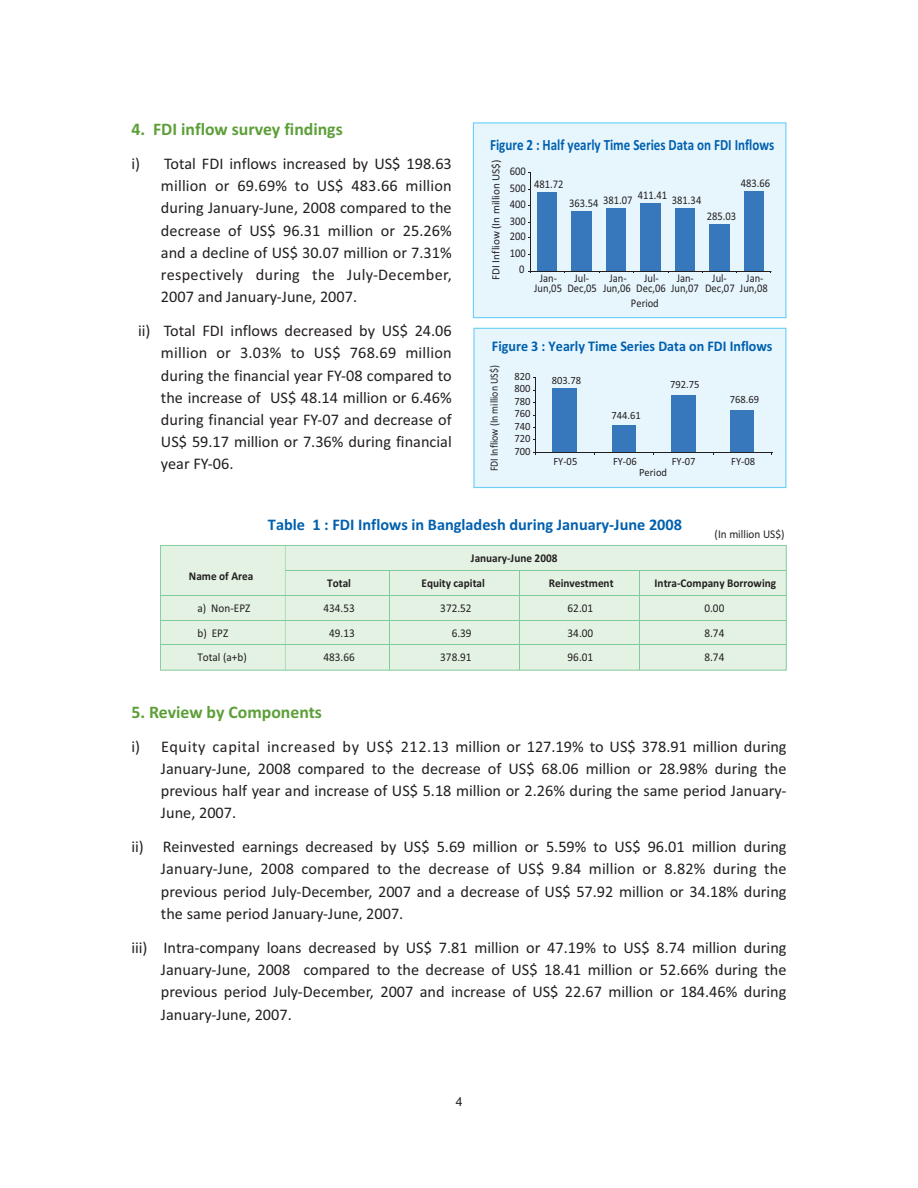
<style>
.page{position:relative;width:918px;height:1188px;background:#fff}
.page>*{position:absolute;margin:0;border:0;box-sizing:border-box;transform-origin:0 0}
.t1{font:700 17.7px "Calibri";color:#5c9f38}
.t2{font:16.35px/22.2px "Calibri";color:#231f20;text-align:justify}
.t3{font:700 16.35px "Calibri";color:#0060af}
.t4{font:700 15.6px "Calibri";color:#0060af;scale:.83 1}
.t5{font:700 14.85px "Calibri";color:#0060af;scale:.95 1}
.t6{font:12.3px "Arial";color:#231f20}
.t7{font:11.85px "Calibri";color:#231f20;scale:.95 1}
.t8{font:700 11.85px "Calibri";color:#231f20;scale:.95 1}
.t9{font:11.7px/10.2px "Calibri";color:#231f20;text-align:center;scale:.9 1}
.t10{font:11.1px "Calibri";color:#231f20;scale:.95 1}
.t11{font:11.1px "Calibri";color:#231f20}
.t12{font:11.1px "Calibri";color:#231f20;scale:.89 1}
</style>
<div class="page">
<div style="left:473px;top:122px;width:313px;height:196px;background:#e7f6fd"></div>
<div style="left:537px;top:192px;width:20px;height:79px;background:#3777bc"></div>
<div style="left:571px;top:212px;width:21px;height:59px;background:#3777bc"></div>
<div style="left:606px;top:209px;width:20px;height:62px;background:#3777bc"></div>
<div style="left:640px;top:203px;width:21px;height:68px;background:#3777bc"></div>
<div style="left:675px;top:209px;width:20px;height:62px;background:#3777bc"></div>
<div style="left:709px;top:224px;width:21px;height:47px;background:#3777bc"></div>
<div style="left:744px;top:191px;width:20px;height:80px;background:#3777bc"></div>
<hr style="left:530px;top:172px;width:1px;height:99px;background:#231f20">
<hr style="left:530px;top:271px;width:241px;height:1px;background:#231f20">
<div style="left:473px;top:328px;width:313px;height:160px;background:#e7f6fd"></div>
<hr style="left:535px;top:377px;width:1px;height:76px;background:#899096">
<div style="left:553px;top:388px;width:24px;height:64px;background:#3777bc"></div>
<div style="left:612px;top:425px;width:24px;height:27px;background:#3777bc"></div>
<div style="left:671px;top:395px;width:25px;height:57px;background:#3777bc"></div>
<div style="left:731px;top:410px;width:23px;height:42px;background:#3777bc"></div>
<hr style="left:535px;top:378px;width:1px;height:75px;background:#231f20">
<hr style="left:535px;top:452px;width:237px;height:1px;background:#231f20">
<div style="left:160px;top:545px;width:627px;height:125px;background:#e3f2e3"></div>
<hr style="left:161px;top:621px;width:625px;height:1px;background:#81ca9c">
<hr style="left:161px;top:595px;width:625px;height:1px;background:#81ca9c">
<hr style="left:285px;top:570px;width:501px;height:1px;background:#81ca9c">
<hr style="left:285px;top:545px;width:1px;height:125px;background:#81ca9c">
<hr style="left:161px;top:645px;width:625px;height:1px;background:#81ca9c">
<hr style="left:390px;top:571px;width:1px;height:99px;background:#81ca9c">
<hr style="left:520px;top:571px;width:1px;height:99px;background:#81ca9c">
<hr style="left:639px;top:571px;width:1px;height:99px;background:#81ca9c">
<p class="t1" style="left:131px;top:123px;width:213px">4. FDI inflow survey findings</p>
<p class="t2" style="left:161px;top:154px;width:292px;text-indent:-30px">i) Total FDI inflows increased by US$ 198.63 million or 69.69% to US$ 483.66 million during January-June, 2008 compared to the decrease of US$ 96.31 million or 25.26% and a decline of US$ 30.07 million or 7.31% respectively during the July-December, 2007 and January-June, 2007.</p>
<p class="t2" style="left:161px;top:321px;width:292px;text-indent:-23px">ii) Total FDI inflows decreased by US$ 24.06 million or 3.03% to US$ 768.69 million during the financial year FY-08 compared to the increase of US$ 48.14 million or 6.46% during financial year FY-07 and decrease of US$ 59.17 million or 7.36% during financial year FY-06.</p>
<p class="t4" style="left:490px;top:139px;width:344px">Figure 2 : Half yearly Time Series Data on FDI Inflows</p>
<p class="t9" style="left:534px;top:180px;width:34px">481.72</p>
<p class="t9" style="left:569px;top:196px;width:148px">363.54 381.07 411.41 381.34</p>
<p class="t9" style="left:707px;top:212px;width:34px">285.03</p>
<p class="t11" style="left:492px;top:280px;width:122px;rotate:-90deg">FDI Infliow (In million US$)</p>
<p class="t9" style="left:510px;top:167px;width:19px">600</p>
<p class="t9" style="left:741px;top:179px;width:34px">483.66</p>
<p class="t9" style="left:510px;top:184px;width:19px">500</p>
<p class="t9" style="left:510px;top:200px;width:19px">400</p>
<p class="t9" style="left:510px;top:217px;width:19px">300</p>
<p class="t9" style="left:510px;top:232px;width:19px">200</p>
<p class="t9" style="left:510px;top:249px;width:19px">100</p>
<p class="t9" style="left:519px;top:265px;width:7px">0</p>
<p class="t9" style="left:534px;top:274px;width:32px">Jan-<br>Jun,05</p>
<p class="t9" style="left:567px;top:274px;width:34px">Jul-<br>Dec,05</p>
<p class="t9" style="left:603px;top:274px;width:32px">Jan-<br>Jun,06</p>
<p class="t9" style="left:636px;top:274px;width:34px">Jul-<br>Dec,06</p>
<p class="t9" style="left:671px;top:274px;width:32px">Jan-<br>Jun,07</p>
<p class="t9" style="left:705px;top:274px;width:34px">Jul-<br>Dec,07</p>
<p class="t9" style="left:740px;top:274px;width:32px">Jan-<br>Jun,08</p>
<p class="t9" style="left:631px;top:299px;width:32px">Period</p>
<p class="t5" style="left:492px;top:341px;width:297px">Figure 3 : Yearly Time Series Data on FDI Inflows</p>
<p class="t12" style="left:490px;top:471px;width:121px;rotate:-90deg">FDI Infliow (In million US$)</p>
<p class="t10" style="left:515px;top:372px;width:18px">820</p>
<p class="t10" style="left:515px;top:385px;width:18px">800</p>
<p class="t10" style="left:515px;top:397px;width:18px">780</p>
<p class="t10" style="left:515px;top:410px;width:18px">760</p>
<p class="t10" style="left:515px;top:422px;width:18px">740</p>
<p class="t10" style="left:515px;top:435px;width:18px">720</p>
<p class="t10" style="left:515px;top:447px;width:18px">700</p>
<p class="t10" style="left:552px;top:377px;width:32px">803.78</p>
<p class="t10" style="left:611px;top:411px;width:32px">744.61</p>
<p class="t10" style="left:670px;top:381px;width:32px">792.75</p>
<p class="t10" style="left:730px;top:396px;width:32px">768.69</p>
<p class="t10" style="left:553px;top:458px;width:27px">FY-05</p>
<p class="t10" style="left:613px;top:458px;width:27px">FY-06</p>
<p class="t10" style="left:672px;top:458px;width:27px">FY-07</p>
<p class="t10" style="left:731px;top:458px;width:27px">FY-08</p>
<p class="t10" style="left:639px;top:468px;width:31px">Period</p>
<p class="t8" style="left:189px;top:572px;width:69px">Name of Area</p>
<p class="t3" style="left:268px;top:519px;width:416px">Table 1 : FDI Inflows in Bangladesh during January-June 2008</p>
<p class="t8" style="left:471px;top:554px;width:93px">January-June 2008</p>
<p class="t8" style="left:327px;top:579px;width:27px">Total</p>
<p class="t7" style="left:715px;top:530px;width:75px">(In million US$)</p>
<p class="t8" style="left:422px;top:579px;width:68px">Equity capital</p>
<p class="t8" style="left:549px;top:579px;width:70px">Reinvestment</p>
<p class="t8" style="left:655px;top:579px;width:129px">Intra-Company Borrowing</p>
<p class="t7" style="left:197px;top:604px;width:57px">a) Non-EPZ</p>
<p class="t7" style="left:323px;top:604px;width:34px">434.53</p>
<p class="t7" style="left:440px;top:604px;width:34px">372.52</p>
<p class="t7" style="left:568px;top:604px;width:28px">62.01</p>
<p class="t7" style="left:704px;top:604px;width:22px">0.00</p>
<p class="t7" style="left:197px;top:628px;width:34px">b) EPZ</p>
<p class="t7" style="left:329px;top:628px;width:28px">49.13</p>
<p class="t7" style="left:452px;top:628px;width:22px">6.39</p>
<p class="t7" style="left:568px;top:628px;width:28px">34.00</p>
<p class="t7" style="left:704px;top:628px;width:22px">8.74</p>
<p class="t7" style="left:197px;top:653px;width:53px">Total (a+b)</p>
<p class="t7" style="left:323px;top:653px;width:34px">483.66</p>
<p class="t7" style="left:440px;top:653px;width:34px">378.91</p>
<p class="t7" style="left:568px;top:653px;width:28px">96.01</p>
<p class="t7" style="left:704px;top:653px;width:22px">8.74</p>
<p class="t1" style="left:131px;top:706px;width:192px">5. Review by Components</p>
<p class="t2" style="left:161px;top:736px;width:627px;text-indent:-30px">i) Equity capital increased by US$ 212.13 million or 127.19% to US$ 378.91 million during January-June, 2008 compared to the decrease of US$ 68.06 million or 28.98% during the previous half year and increase of US$ 5.18 million or 2.26% during the same period January-June, 2007.</p>
<p class="t2" style="left:161px;top:837px;width:627px;text-indent:-30px">ii) Reinvested earnings decreased by US$ 5.69 million or 5.59% to US$ 96.01 million during January-June, 2008 compared to the decrease of US$ 9.84 million or 8.82% during the previous period July-December, 2007 and a decrease of US$ 57.92 million or 34.18% during the same period January-June, 2007.</p>
<p class="t2" style="left:161px;top:938px;width:627px;text-indent:-30px">iii) Intra-company loans decreased by US$ 7.81 million or 47.19% to US$ 8.74 million during January-June, 2008 compared to the decrease of US$ 18.41 million or 52.66% during the previous period July-December, 2007 and increase of US$ 22.67 million or 184.46% during January-June, 2007.</p>
<p class="t6" style="left:456px;top:1097px;width:8px">4</p>
</div>
